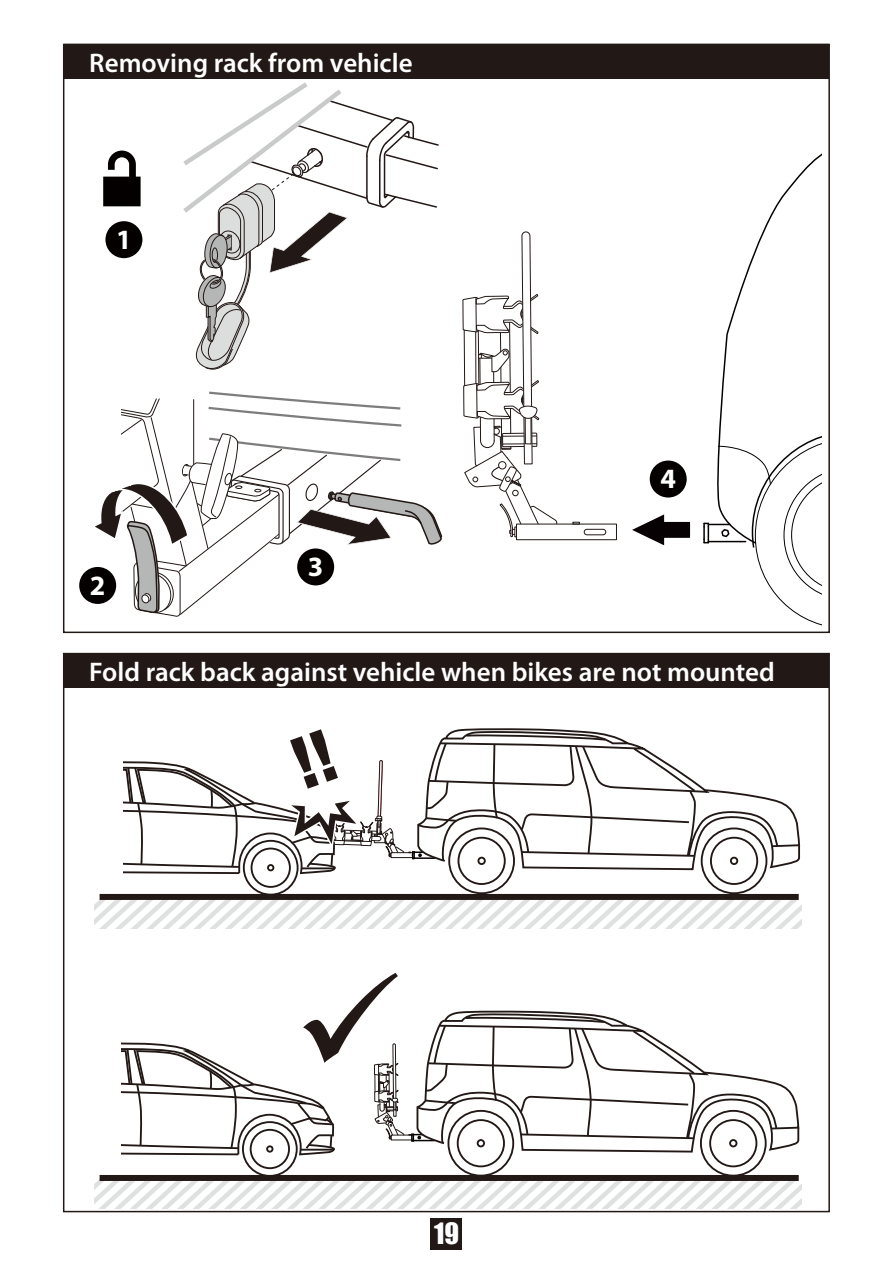
<style>
.page{position:relative;width:893px;height:1263px;background:#fff}
.page>*{position:absolute;margin:0;border:0;box-sizing:border-box;transform-origin:0 0}
.t1{font:700 28.05px "Myriad Pro";color:#fff}
.t2{font:600 27px "Myriad Pro";color:#fff}
.t3{font:27px "Impact";color:#fff}
</style>
<div class="page">
<hr style="left:64px;top:44px;width:765px;height:1px;background:#221714">
<svg style="left:95px;top:973px;width:707px;height:235px"></svg>
<div style="left:431px;top:1218px;width:31px;height:31px;background:#221815"></div>
<svg style="left:183px;top:82px;width:256px;height:288px"></svg>
<svg style="left:632px;top:514px;width:59px;height:32px"></svg>
<svg style="left:103px;top:151px;width:38px;height:55px"></svg>
<div style="left:105px;top:221px;width:37px;height:37px;background:#040000;border-radius:50%"></div>
<div style="left:79px;top:567px;width:37px;height:37px;background:#040000;border-radius:50%"></div>
<div style="left:650px;top:461px;width:37px;height:36px;background:#040000;border-radius:50%"></div>
<svg style="left:719px;top:154px;width:102px;height:275px"></svg>
<svg style="left:703px;top:429px;width:118px;height:196px"></svg>
<div style="left:516px;top:524px;width:101px;height:16px;border:1px solid #221815"></div>
<div style="left:584px;top:529px;width:22px;height:6px;border:1px solid #221815;border-radius:3px"></div>
<svg style="left:572px;top:522px;width:8px;height:2px"></svg>
<svg style="left:462px;top:231px;width:95px;height:310px"></svg>
<div style="left:64px;top:45px;width:765px;height:34px;background:#221815"></div>
<div style="left:64px;top:653px;width:765px;height:35px;background:#221815"></div>
<svg style="left:90px;top:391px;width:353px;height:226px"></svg>
<svg style="left:95px;top:728px;width:707px;height:201px"></svg>
<p class="t2" style="left:89px;top:46px;width:325px">Removing rack from vehicle</p>
<p class="t1" style="left:116px;top:221px;width:17px">1</p>
<p class="t1" style="left:90px;top:567px;width:17px">2</p>
<p class="t1" style="left:308px;top:548px;width:17px">3</p>
<p class="t1" style="left:660px;top:461px;width:17px">4</p>
<p class="t2" style="left:89px;top:655px;width:687px">Fold rack back against vehicle when bikes are not mounted</p>
<p class="t3" style="left:434px;top:1212px;width:26px">19</p>
</div>
